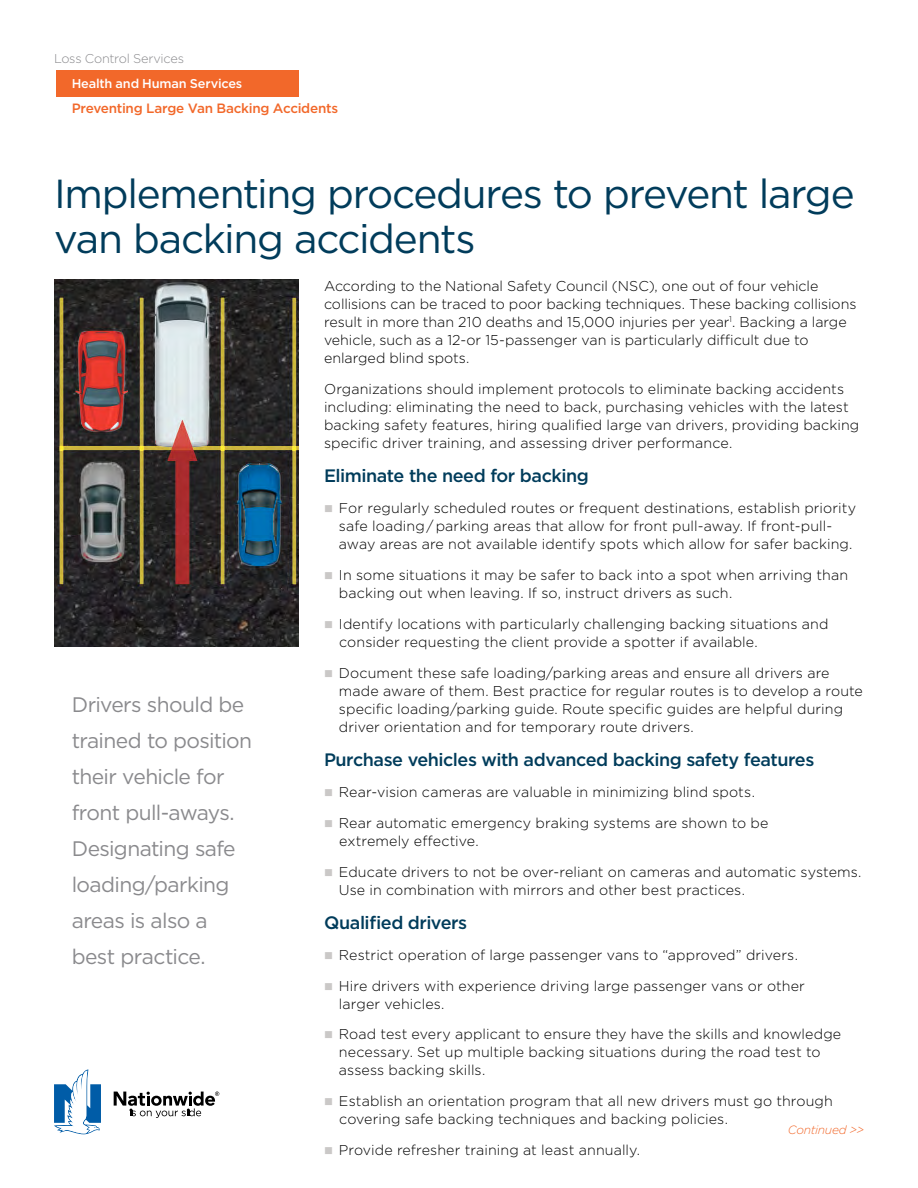
<style>
.page{position:relative;width:918px;height:1188px;background:#fff}
.page>*{position:absolute;margin:0;border:0;box-sizing:border-box;transform-origin:0 0}
.t1{font:40.5px/45px "Gotham";letter-spacing:-.035em;color:#013c5b}
.t2{font:21px/36px "Gotham";letter-spacing:-.03em;color:#8a8a8d}
.Body_Text{font:500 18px "Gotham";letter-spacing:-.025em;color:#013c5b}
.Body_Text-2{font:300 14.25px/18px "Gotham";letter-spacing:.005em;color:#000}
.t3{font:500 13.5px "Gotham";letter-spacing:-.02em;color:#f2682a}
.t4{font:500 12.75px "Gotham";letter-spacing:-.015em;color:#fff}
.t5{font:300 12.75px "Gotham";letter-spacing:-.02em;color:#8a8a8d}
.t6{font:italic 300 12px "Gotham";letter-spacing:-.02em;color:#f2682a}
.s1{color:#cac8c7}
</style>
<div class="page">
<svg style="left:54px;top:1070px;width:47px;height:64px"></svg>
<svg style="left:114px;top:1092px;width:105px;height:26px"></svg>
<img style="left:54px;top:280px;width:244px;height:366px">
<div style="left:56px;top:70px;width:242px;height:27px;background:#f2682a"></div>
<p class="t5" style="left:54px;top:50px;width:131px">Loss Control Services</p>
<p class="t4" style="left:72px;top:75px;width:172px">Health and Human Services</p>
<p class="t3" style="left:72px;top:99px;width:268px">Preventing Large Van Backing Accidents</p>
<h1 class="t1" style="left:54px;top:170px;width:802px">Implementing procedures to prevent large van backing accidents</h1>
<p class="Body_Text-2" style="left:324px;top:277px;width:534px">According to the National Safety Council (NSC), one out of four vehicle collisions can be traced to poor backing techniques. These backing collisions result in more than 210 deaths and 15,000 injuries per year<sup>1</sup>. Backing a large vehicle, such as a 12-or 15-passenger van is particularly difficult due to enlarged blind spots.</p>
<p class="Body_Text-2" style="left:324px;top:380px;width:537px">Organizations should implement protocols to eliminate backing accidents including: eliminating the need to back, purchasing vehicles with the latest backing safety features, hiring qualified large van drivers, providing backing specific driver training, and assessing driver performance.</p>
<p class="Body_Text" style="left:324px;top:464px;width:266px">Eliminate the need for backing</p>
<p class="Body_Text-2" style="left:339px;top:499px;width:519px;text-indent:-15px"><span class="s1">■</span> For regularly scheduled routes or frequent destinations, establish priority safe loading / parking areas that allow for front pull-away. If front-pull&shy;away areas are not available identify spots which allow for safer backing.</p>
<p class="Body_Text-2" style="left:339px;top:565px;width:511px;text-indent:-15px"><span class="s1">■</span> In some situations it may be safer to back into a spot when arriving than backing out when leaving. If so, instruct drivers as such.</p>
<p class="Body_Text-2" style="left:339px;top:614px;width:491px;text-indent:-15px"><span class="s1">■</span> Identify locations with particularly challenging backing situations and consider requesting the client provide a spotter if available.</p>
<p class="Body_Text-2" style="left:339px;top:663px;width:525px;text-indent:-15px"><span class="s1">■</span> Document these safe loading/parking areas and ensure all drivers are made aware of them. Best practice for regular routes is to develop a route specific loading/parking guide. Route specific guides are helpful during driver orientation and for temporary route drivers.</p>
<p class="Body_Text" style="left:324px;top:748px;width:492px">Purchase vehicles with advanced backing safety features</p>
<p class="Body_Text-2" style="left:324px;top:782px;width:432px"><span class="s1">■</span> Rear-vision cameras are valuable in minimizing blind spots.</p>
<p class="Body_Text-2" style="left:339px;top:813px;width:431px;text-indent:-15px"><span class="s1">■</span> Rear automatic emergency braking systems are shown to be extremely effective.</p>
<p class="Body_Text-2" style="left:339px;top:862px;width:524px;text-indent:-15px"><span class="s1">■</span> Educate drivers to not be over-reliant on cameras and automatic systems.<br>Use in combination with mirrors and other best practices.</p>
<p class="Body_Text" style="left:324px;top:910px;width:145px">Qualified drivers</p>
<p class="Body_Text-2" style="left:324px;top:945px;width:475px"><span class="s1">■</span> Restrict operation of large passenger vans to “approved” drivers.</p>
<p class="Body_Text-2" style="left:339px;top:976px;width:468px;text-indent:-15px"><span class="s1">■</span> Hire drivers with experience driving large passenger vans or other larger vehicles.</p>
<p class="Body_Text-2" style="left:339px;top:1025px;width:504px;text-indent:-15px"><span class="s1">■</span> Road test every applicant to ensure they have the skills and knowledge necessary. Set up multiple backing situations during the road test to assess backing skills.</p>
<p class="Body_Text-2" style="left:339px;top:1092px;width:495px;text-indent:-15px"><span class="s1">■</span> Establish an orientation program that all new drivers must go through covering safe backing techniques and backing policies.</p>
<p class="Body_Text-2" style="left:324px;top:1141px;width:318px"><span class="s1">■</span> Provide refresher training at least annually.</p>
<h2 class="t2" style="left:72px;top:686px;width:182px">Drivers should be trained to position their vehicle for front pull-aways.<br>Designating safe loading/parking areas is also a best practice.</h2>
<p class="t6" style="left:788px;top:1122px;width:78px">Continued &gt;&gt;</p>
</div>
